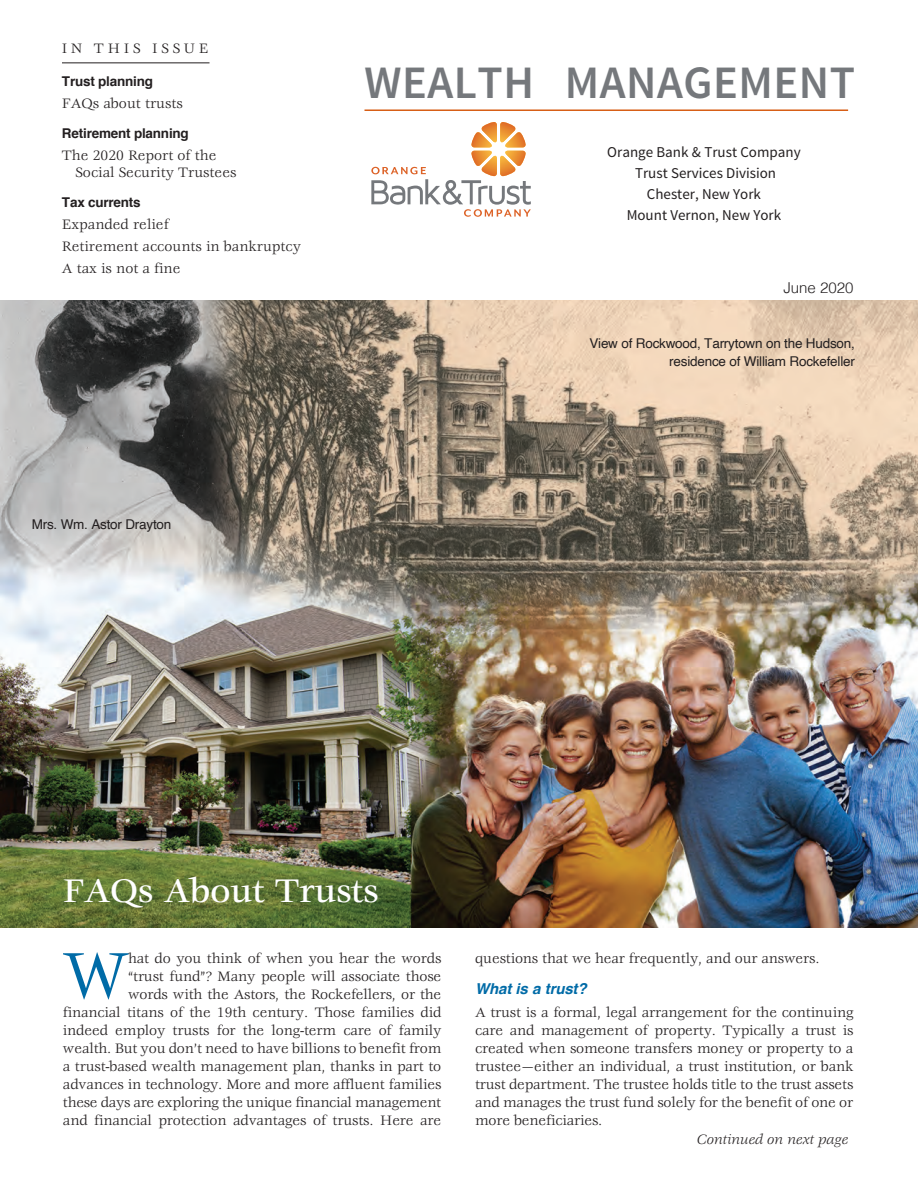
<style>
.page{position:relative;width:918px;height:1188px;background:#fff}
.page>*{position:absolute;margin:0;border:0;box-sizing:border-box;transform-origin:0 0}
.t1{font:72.45px "Veljovic";color:#006ba7}
.t2{font:600 46.5px "Source Sans Pro";letter-spacing:.01em;color:#75787c}
.t3{font:500 36px "Veljovic";letter-spacing:-.01em;color:#fff}
.t4{font:15px/18px "Veljovic";letter-spacing:-.01em;color:#231f20}
.t5{font:15px/21px "Source Sans Pro";color:#231f20;text-align:center}
.t6{font:italic 15px "Veljovic";letter-spacing:.005em;color:#231f20}
.t7{font:italic 700 15px "Helvetica";letter-spacing:-.01em;color:#006ba7}
.t8{font:15px "Veljovic";letter-spacing:.25em;color:#231f20}
.t9{font:300 15px "Helvetica";color:#231f20}
.t10{font:13.5px/18px "Helvetica";letter-spacing:-.015em;color:#231f20;text-align:right}
.t11{font:700 13.5px "Helvetica";letter-spacing:-.015em;color:#231f20}
</style>
<div class="page">
<img style="left:1px;top:301px;width:917px;height:626px">
<hr style="left:62px;top:62px;width:148px;height:1px;background:#231f20">
<hr style="left:365px;top:109px;width:483px;height:2px;background:#d75d14">
<svg style="left:371px;top:127px;width:160px;height:90px"></svg>
<img style="left:500px;top:122px;width:15px;height:20px">
<img style="left:482px;top:122px;width:15px;height:20px">
<img style="left:500px;top:156px;width:15px;height:20px">
<img style="left:482px;top:156px;width:15px;height:20px">
<img style="left:471px;top:132px;width:21px;height:15px">
<img style="left:471px;top:151px;width:21px;height:15px">
<img style="left:505px;top:132px;width:21px;height:15px">
<img style="left:505px;top:151px;width:21px;height:15px">
<p class="t8" style="left:62px;top:41px;width:148px">IN THIS ISSUE</p>
<p class="t11" style="left:62px;top:70px;width:93px">Trust planning</p>
<p class="t4" style="left:62px;top:95px;width:122px">FAQs about trusts</p>
<p class="t11" style="left:62px;top:122px;width:128px">Retirement planning</p>
<p class="t4" style="left:75px;top:148px;width:163px;line-height:16.5px;text-indent:-14px">The 2020 Report of the<br>Social Security Trustees</p>
<p class="t11" style="left:62px;top:191px;width:80px">Tax currents</p>
<p class="t4" style="left:62px;top:214px;width:241px;line-height:22.2px">Expanded relief<br>Retirement accounts in bankruptcy<br>A tax is not a fine</p>
<p class="t10" style="left:32px;top:516px;width:141px">Mrs. Wm. Astor Drayton</p>
<p class="t2" style="left:364px;top:53px;width:492px">WEALTH MANAGEMENT</p>
<p class="t5" style="left:607px;top:142px;width:195px">Orange Bank &amp; Trust Company<br>Trust Services Division<br>Chester, New York<br>Mount Vernon, New York</p>
<p class="t9" style="left:783px;top:275px;width:72px">June 2020</p>
<p class="t10" style="left:589px;top:335px;width:267px">View of Rockwood, Tarrytown on the Hudson, residence of William Rockefeller</p>
<h3 class="t3" style="left:63px;top:871px;width:317px">FAQs About Trusts</h3>
<p class="t4" style="left:63px;top:950px;width:380px;text-align:right">hat do you think of when you hear the words<br>“trust fund”? Many people will associate those<br>words with the Astors, the Rockefellers, or the<br>financial titans of the 19th century. Those families did indeed employ trusts for the long-term care of family wealth. But you don’t need to have billions to benefit from a trust-based wealth management plan, thanks in part to advances in technology. More and more affluent families these days are exploring the unique financial management and financial protection advantages of trusts. Here are</p>
<p class="t4" style="left:475px;top:950px;width:346px">questions that we hear frequently, and our answers.</p>
<h1 class="t1" style="left:63px;top:937px;width:67px">W</h1>
<p class="t7" style="left:475px;top:977px;width:113px">What is a trust?</p>
<p class="t4" style="left:475px;top:1004px;width:380px;text-align:justify">A trust is a formal, legal arrangement for the continuing care and management of property. Typically a trust is created when someone transfers money or property to a trustee—either an individual, a trust institution, or bank trust department. The trustee holds title to the trust assets and manages the trust fund solely for the benefit of one or more beneficiaries.</p>
<p class="t6" style="left:697px;top:1131px;width:153px">Continued on next page</p>
</div>
